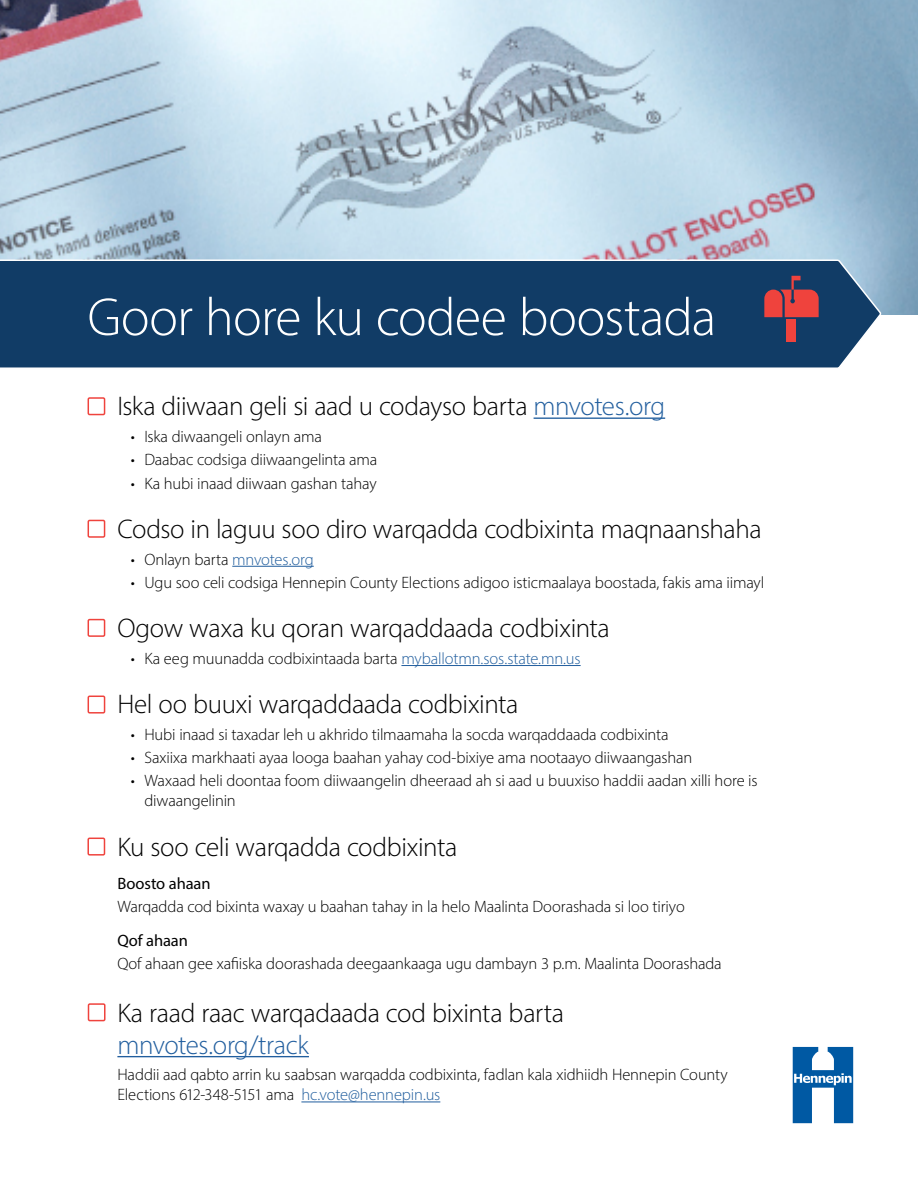
<style>
.page{position:relative;width:918px;height:1188px;background:#fff}
.page>*{position:absolute;margin:0;border:0;box-sizing:border-box;transform-origin:0 0}
.t1{font:300 54px "Myriad Pro";letter-spacing:-.015em;color:#fff}
.t2{font:300 27px/32.4px "Myriad Pro";letter-spacing:-.015em;color:#000}
.Bullets{font:300 16.5px/19.8px "Myriad Pro";letter-spacing:-.01em;color:#000}
.Body{font:300 16.5px/19.8px "Myriad Pro";letter-spacing:-.01em;color:#000}
.t3{font:16.5px "Myriad Pro";letter-spacing:-.005em;color:#000}
.s1{color:#215e9e}
</style>
<div class="page">
<img style="left:0;top:0;width:918px;height:314px">
<div style="left:0;top:259px;width:883px;height:109px;background:#113c66"></div>
<hr style="left:534px;top:418px;width:131px;height:1px;background:#215e9e">
<hr style="left:232px;top:566px;width:82px;height:1px;background:#215e9e">
<hr style="left:401px;top:665px;width:180px;height:1px;background:#215e9e">
<hr style="left:117px;top:1056px;width:192px;height:1px;background:#215e9e">
<hr style="left:301px;top:1102px;width:139px;height:1px;background:#215e9e">
<div style="left:88px;top:696px;width:17px;height:18px;border:2px solid #ef433d"></div>
<div style="left:88px;top:619px;width:17px;height:18px;border:2px solid #ef433d"></div>
<div style="left:88px;top:520px;width:17px;height:18px;border:2px solid #ef433d"></div>
<div style="left:88px;top:397px;width:17px;height:18px;border:2px solid #ef433d"></div>
<div style="left:87px;top:838px;width:18px;height:18px;border:2px solid #ef433d"></div>
<div style="left:88px;top:1003px;width:18px;height:18px;border:2px solid #ef433d"></div>
<div style="left:787px;top:319px;width:9px;height:23px;background:#ef433d"></div>
<svg style="left:764px;top:276px;width:55px;height:41px;background:#9b404c"></svg>
<svg style="left:793px;top:1047px;width:60px;height:76px"></svg>
<h1 class="t1" style="left:87px;top:285px;width:630px">Goor hore ku codee boostada</h1>
<h2 class="t2" style="left:117px;top:390px;width:549px">Iska diiwaan geli si aad u codayso barta <span class="s1">mnvotes.org</span></h2>
<p class="Bullets" style="left:131px;top:426px;width:193px">• Iska diwaangeli onlayn ama</p>
<p class="Bullets" style="left:131px;top:450px;width:248px">• Daabac codsiga diiwaangelinta ama</p>
<p class="Bullets" style="left:131px;top:473px;width:247px">• Ka hubi inaad diiwaan gashan tahay</p>
<h2 class="t2" style="left:117px;top:513px;width:646px">Codso in laguu soo diro warqadda codbixinta maqnaanshaha</h2>
<p class="Bullets" style="left:131px;top:549px;width:184px">• Onlayn barta <span class="s1">mnvotes.org</span></p>
<p class="Bullets" style="left:131px;top:572px;width:635px">• Ugu soo celi codsiga Hennepin County Elections adigoo isticmaalaya boostada, fakis ama iimayl</p>
<h2 class="t2" style="left:117px;top:612px;width:494px">Ogow waxa ku qoran warqaddaada codbixinta</h2>
<p class="Bullets" style="left:131px;top:648px;width:451px">• Ka eeg muunadda codbixintaada barta <span class="s1">myballotmn.sos.state.mn.us</span></p>
<h2 class="t2" style="left:117px;top:688px;width:403px">Hel oo buuxi warqaddaada codbixinta</h2>
<p class="Bullets" style="left:131px;top:724px;width:539px">• Hubi inaad si taxadar leh u akhrido tilmaamaha la socda warqaddaada codbixinta</p>
<p class="Bullets" style="left:131px;top:748px;width:563px">• Saxiixa markhaati ayaa looga baahan yahay cod-bixiye ama nootaayo diiwaangashan</p>
<p class="Bullets" style="left:144px;top:771px;width:615px;text-indent:-14px">• Waxaad heli doontaa foom diiwaangelin dheeraad ah si aad u buuxiso haddii aadan xilli hore is diwaangelinin</p>
<h2 class="t2" style="left:117px;top:830px;width:341px">Ku soo celi warqadda codbixinta</h2>
<h3 class="t3" style="left:117px;top:873px;width:95px">Boosto ahaan</h3>
<p class="Body" style="left:117px;top:897px;width:569px">Warqadda cod bixinta waxay u baahan tahay in la helo Maalinta Doorashada si loo tiriyo</p>
<h3 class="t3" style="left:117px;top:930px;width:72px">Qof ahaan</h3>
<p class="Body" style="left:117px;top:953px;width:606px">Qof ahaan gee xafiiska doorashada deegaankaaga ugu dambayn 3 p.m. Maalinta Doorashada</p>
<h2 class="t2" style="left:117px;top:996px;width:448px">Ka raad raac warqadaada cod bixinta barta <span class="s1">mnvotes.org/track</span></h2>
<p class="Body" style="left:117px;top:1065px;width:612px">Haddii aad qabto arrin ku saabsan warqadda codbixinta, fadlan kala xidhiidh Hennepin County<br>Elections 612-348-5151 ama <span class="s1">hc.vote@hennepin.us</span></p>
</div>
